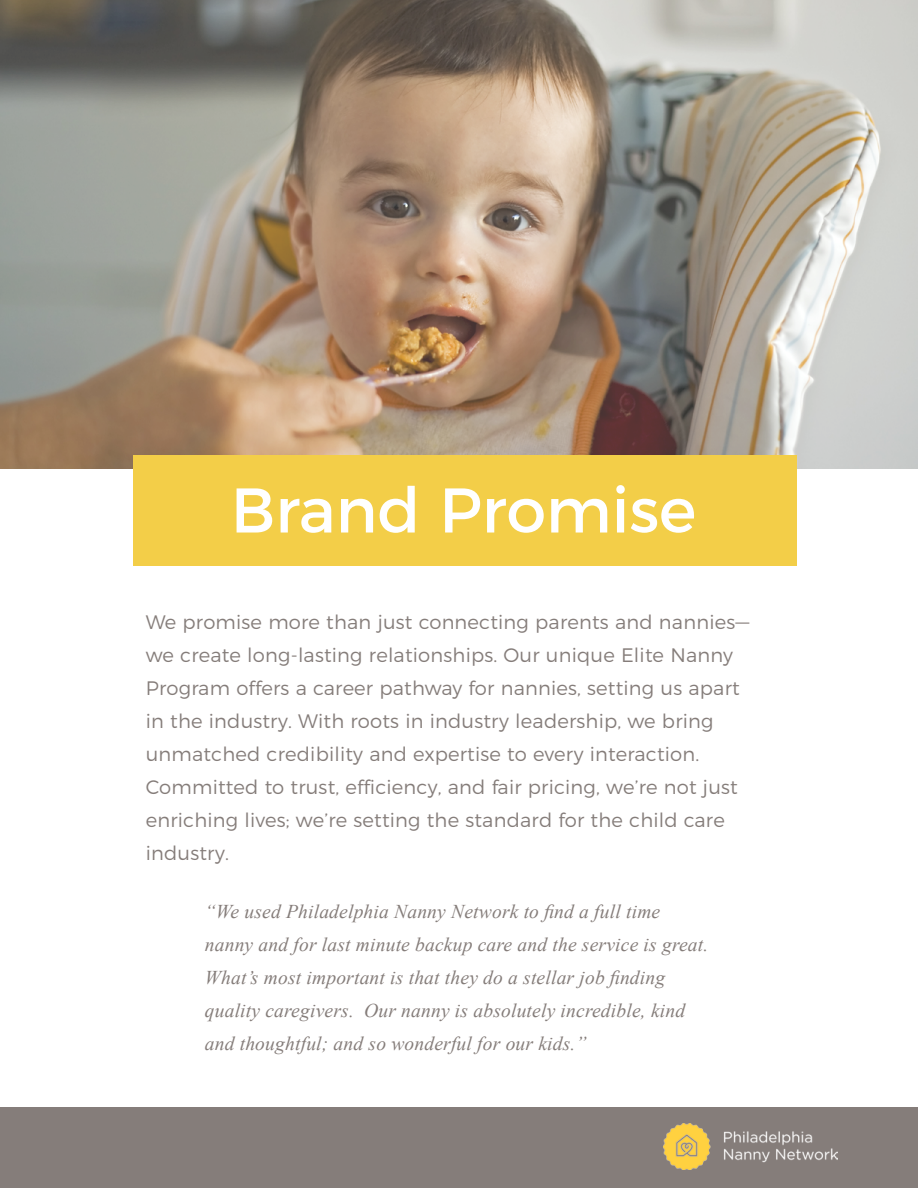
<style>
.page{position:relative;width:918px;height:1188px;background:#fff}
.page>*{position:absolute;margin:0;border:0;box-sizing:border-box;transform-origin:0 0}
.t1{font:63px "Montserrat";color:#fff}
.t2{font:300 19.5px/33px "Montserrat";letter-spacing:.01em;color:#857d7a}
.t3{font:italic 19.5px/33px "Times New Roman";letter-spacing:.01em;color:#857d7a}
</style>
<div class="page">
<img style="left:0;top:0;width:918px;height:469px">
<div style="left:133px;top:455px;width:664px;height:111px;background:#f3ce48"></div>
<div style="left:0;top:1107px;width:918px;height:81px;background:#857d7a"></div>
<img style="left:664px;top:1123px;width:174px;height:47px">
<h1 class="t1" style="left:231px;top:460px;width:467px">Brand Promise</h1>
<p class="t2" style="left:146px;top:604px;width:605px">We promise more than just connecting parents and nannies— we create long-lasting relationships. Our unique Elite Nanny Program offers a career pathway for nannies, setting us apart in the industry. With roots in industry leadership, we bring unmatched credibility and expertise to every interaction.<br>Committed to trust, efficiency, and fair pricing, we’re not just enriching lives; we’re setting the standard for the child care industry.</p>
<p class="t3" style="left:205px;top:895px;width:505px">“We used Philadelphia Nanny Network to find a full time nanny and for last minute backup care and the service is great.<br>What’s most important is that they do a stellar job finding quality caregivers. Our nanny is absolutely incredible, kind and thoughtful; and so wonderful for our kids.”</p>
</div>
